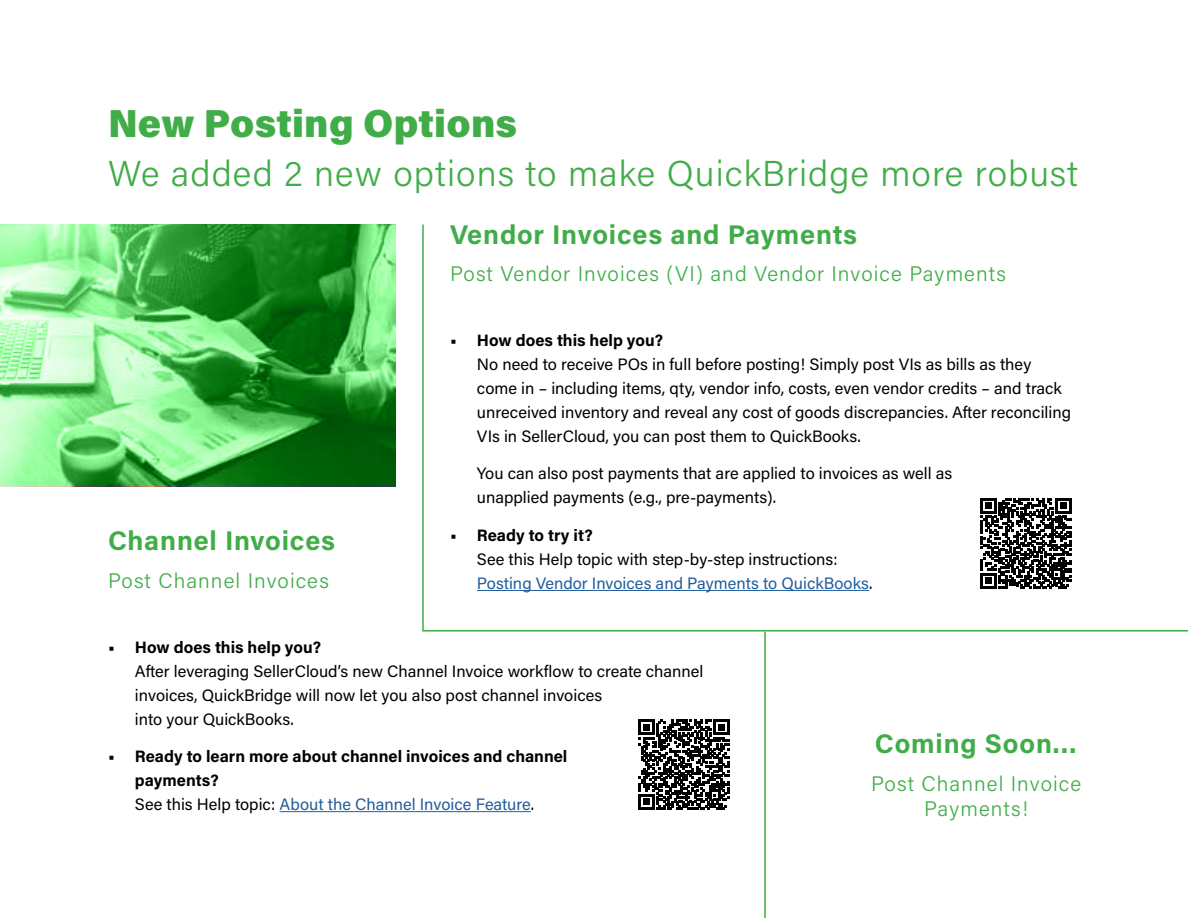
<style>
.page{position:relative;width:1188px;height:918px;background:#fff}
.page>*{position:absolute;margin:0;border:0;box-sizing:border-box;transform-origin:0 0}
.t1{font:900 39px "Acumin Pro";letter-spacing:.005em;color:#41ad49}
.t2{font:300 36px "Acumin Pro";letter-spacing:.03em;color:#41ad49}
.t3{font:700 27px "Acumin Pro";letter-spacing:.03em;color:#41ad49}
.t4{font:300 21px/25.5px "Acumin Pro";letter-spacing:.05em;color:#41ad49;text-align:center}
.t5{font:16.5px/24px "Acumin Pro";color:#000}
.t6{font:700 16.5px/24px "Acumin Pro";color:#000}
.s1{color:#215e9e}
.s2{font-weight:400}
.s3{font-weight:400;color:#215e9e}
</style>
<div class="page">
<hr style="left:280px;top:811px;width:251px;height:1px;background:#215e9e">
<svg style="left:639px;top:719px;width:90px;height:91px"></svg>
<img style="left:0;top:225px;width:396px;height:261px">
<svg style="left:422px;top:224px;width:766px;height:408px"></svg>
<hr style="left:764px;top:632px;width:2px;height:286px;background:#41ad49">
<h1 class="t1" style="left:108px;top:95px;width:411px">New Posting Options</h1>
<h2 class="t2" style="left:108px;top:149px;width:972px">We added 2 new options to make QuickBridge more robust</h2>
<h3 class="t3" style="left:450px;top:215px;width:409px">Vendor Invoices and Payments</h3>
<p class="t4" style="left:450px;top:260px;width:558px">Post Vendor Invoices (VI) and Vendor Invoice Payments</p>
<h3 class="t3" style="left:108px;top:522px;width:229px">Channel Invoices</h3>
<p class="t4" style="left:108px;top:567px;width:222px">Post Channel Invoices</p>
<p class="t6" style="left:450px;top:327px;width:215px">• How does this help you?</p>
<p class="t5" style="left:477px;top:351px;width:596px">No need to receive POs in full before posting! Simply post VIs as bills as they come in – including items, qty, vendor info, costs, even vendor credits – and track unreceived inventory and reveal any cost of goods discrepancies. After reconciling VIs in SellerCloud, you can post them to QuickBooks.</p>
<p class="t5" style="left:477px;top:461px;width:477px">You can also post payments that are applied to invoices as well as unapplied payments (e.g., pre-payments).</p>
<p class="t6" style="left:450px;top:522px;width:144px">• Ready to try it?</p>
<p class="t5" style="left:477px;top:546px;width:397px">See this Help topic with step-by-step instructions:<br><span class="s1">Posting Vendor Invoices and Payments to QuickBooks</span>.</p>
<p class="t6" style="left:108px;top:634px;width:215px">• How does this help you?</p>
<p class="t5" style="left:135px;top:658px;width:570px">After leveraging SellerCloud’s new Channel Invoice workflow to create channel invoices, QuickBridge will now let you also post channel invoices<br>into your QuickBooks.</p>
<p class="t6" style="left:135px;top:744px;width:434px;text-indent:-27px">• Ready to learn more about channel invoices and channel payments?<br><span class="s2">See this Help topic:</span> <span class="s3">About the Channel Invoice Feature</span><span class="s2">.</span></p>
<h3 class="t3" style="left:875px;top:725px;width:204px">Coming Soon…</h3>
<p class="t4" style="left:871px;top:770px;width:212px">Post Channel Invoice<br>Payments!</p>
</div>
